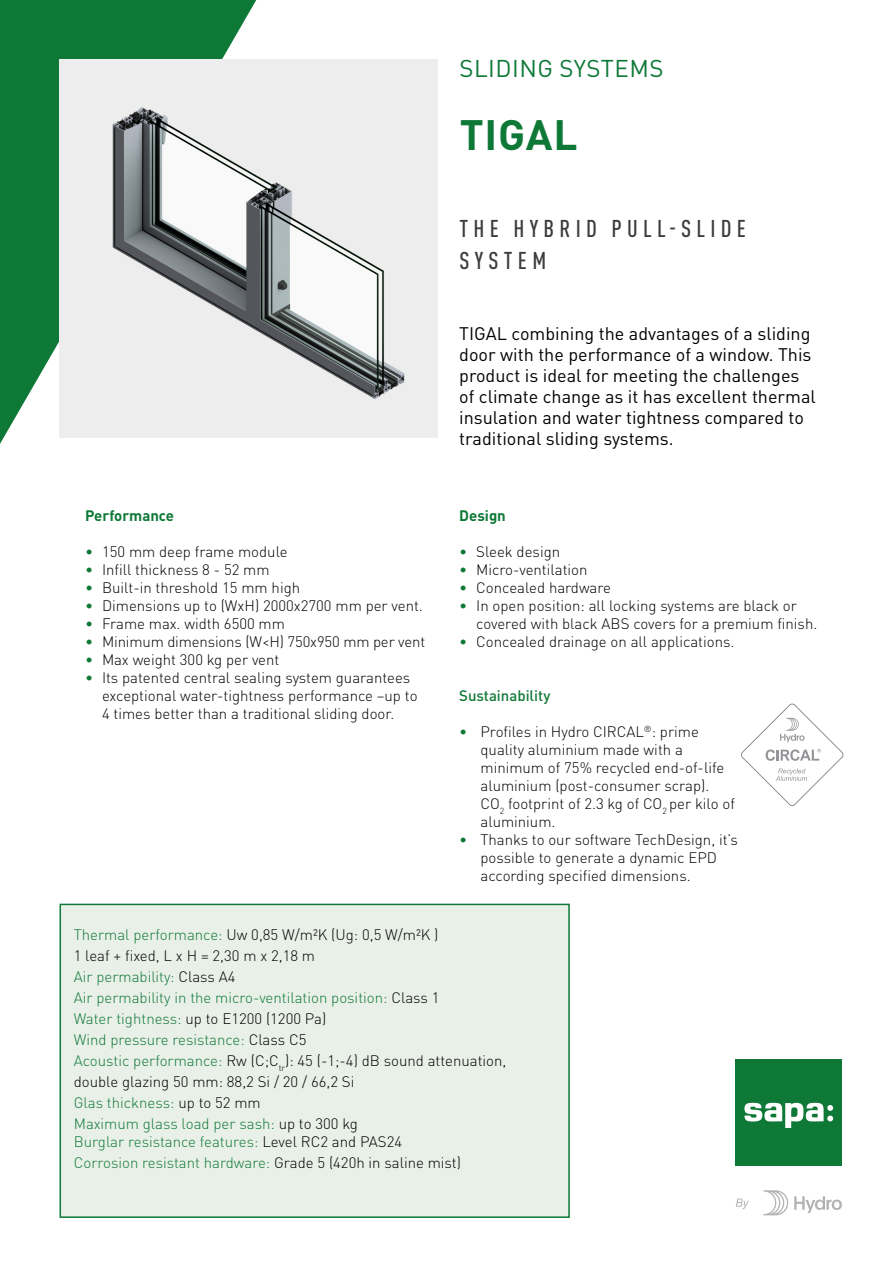
<style>
.page{position:relative;width:893px;height:1263px;background:#fff}
.page>*{position:absolute;margin:0;border:0;box-sizing:border-box;transform-origin:0 0}
.t1{font:700 42px "DIN Pro";letter-spacing:.02em;color:#0e7837}
.t2{font:500 condensed 24px/31.5px "DIN Pro";letter-spacing:.22em;color:#3c3c3b}
.t3{font:24px "DIN Pro";letter-spacing:.02em;color:#0e7837}
.t4{font:18px/21px "DIN Pro";color:#000}
.t5{font:300 15px/18px "DIN Pro";color:#000}
.t6{font:300 15px/21px "DIN Pro";color:#0e7837}
.t7{font:300 15px/21px "DIN Pro";color:#117937}
.t8{font:700 15px "DIN Pro";color:#0e7837}
.t9{font:500 15px "DIN Pro";color:#117937}
.s1{color:#0e7837}
.s2{color:#020203}
.s3{color:#000}
</style>
<div class="page">
<svg style="left:0;top:0;width:256px;height:444px;background:#2e8a52"></svg>
<div style="left:60px;top:60px;width:378px;height:378px;background:#ededed"></div>
<div style="left:736px;top:1059px;width:106px;height:106px;background:#0e7837"></div>
<svg style="left:744px;top:1103px;width:89px;height:25px"></svg>
<svg style="left:794px;top:1196px;width:48px;height:17px"></svg>
<svg style="left:763px;top:1190px;width:25px;height:25px"></svg>
<svg style="left:736px;top:1198px;width:13px;height:11px"></svg>
<svg style="left:741px;top:703px;width:103px;height:103px"></svg>
<img style="left:112px;top:107px;width:293px;height:292px">
<div style="left:60px;top:904px;width:509px;height:313px;background:#e9f0e8"></div>
<div style="left:60px;top:904px;width:510px;height:314px;border:2px solid #0e7837"></div>
<h2 class="t3" style="left:459px;top:49px;width:206px">SLIDING SYSTEMS</h2>
<h1 class="t1" style="left:460px;top:99px;width:119px">TIGAL</h1>
<h2 class="t2" style="left:459px;top:211px;width:288px">THE HYBRID PULL-SLIDE<br>SYSTEM</h2>
<p class="t8" style="left:85px;top:503px;width:91px">Performance</p>
<p class="t5" style="left:85px;top:541px;width:204px"><span class="s1">•</span> 150 mm deep frame module</p>
<p class="t5" style="left:85px;top:559px;width:186px"><span class="s1">•</span> Infill thickness 8 - 52 mm</p>
<p class="t5" style="left:85px;top:577px;width:217px"><span class="s1">•</span> Built-in threshold 15 mm high</p>
<p class="t5" style="left:85px;top:595px;width:339px"><span class="s1">•</span> Dimensions up to (WxH) 2000x2700 mm per vent.</p>
<p class="t5" style="left:85px;top:613px;width:201px"><span class="s1">•</span> Frame max. width 6500 mm</p>
<p class="t5" style="left:85px;top:631px;width:342px"><span class="s1">•</span> Minimum dimensions (W&lt;H) 750x950 mm per vent</p>
<p class="t5" style="left:85px;top:649px;width:196px"><span class="s1">•</span> Max weight 300 kg per vent</p>
<p class="t5" style="left:102px;top:667px;width:317px;text-indent:-17px"><span class="s1">•</span> Its patented central sealing system guarantees exceptional water-tightness performance –up to<br>4 times better than a traditional sliding door.</p>
<p class="t4" style="left:459px;top:321px;width:358px">TIGAL combining the advantages of a sliding door with the performance of a window. This product is ideal for meeting the challenges of climate change as it has excellent thermal insulation and water tightness compared to traditional sliding systems.</p>
<p class="t8" style="left:459px;top:503px;width:48px">Design</p>
<p class="t5" style="left:459px;top:541px;width:102px"><span class="s1">•</span> Sleek design</p>
<p class="t5" style="left:459px;top:559px;width:130px"><span class="s1">•</span> Micro-ventilation</p>
<p class="t5" style="left:459px;top:577px;width:153px"><span class="s1">•</span> Concealed hardware</p>
<p class="t5" style="left:476px;top:595px;width:343px;text-indent:-17px"><span class="s1">•</span> In open position: all locking systems are black or covered with black ABS covers for a premium finish.</p>
<p class="t5" style="left:459px;top:631px;width:277px"><span class="s1">•</span> Concealed drainage on all applications.</p>
<p class="t9" style="left:459px;top:683px;width:93px">Sustainability</p>
<p class="t5" style="left:480px;top:721px;width:256px;text-indent:-21px"><span class="s1">•</span> Profiles in Hydro CIRCAL<sup>®</sup>: prime quality aluminium made with a minimum of 75% recycled end-of-life aluminium (post-consumer scrap).<br>CO<sub>2</sub> footprint of 2.3 kg of CO<sub>2</sub> per kilo of aluminium.</p>
<p class="t5" style="left:480px;top:829px;width:259px;text-indent:-21px"><span class="s1">•</span> Thanks to our software TechDesign, it’s possible to generate a dynamic EPD according specified dimensions.</p>
<p class="t6" style="left:74px;top:922px;width:434px">Thermal performance: <span class="s2">Uw 0,85 W/m²K (Ug: 0,5 W/m²K )<br>1 leaf + fixed, L x H = 2,30 m x 2,18 m<br></span>Air permability: <span class="s3">Class A4<br></span>Air permability in the micro-ventilation position: <span class="s2">Class 1<br></span>Water tightness: <span class="s3">up to E1200 (1200 Pa)<br></span>Wind pressure resistance: <span class="s3">Class C5<br></span>Acoustic performance: <span class="s3">Rw (C;C</span><sub>tr</sub><span class="s3">): 45 (-1;-4) dB sound attenuation, double glazing 50 mm: 88,2 Si / 20 / 66,2 Si<br></span>Glas thickness: <span class="s3">up to 52 mm<br></span>Maximum glass load per sash: <span class="s3">up to 300 kg</span></p>
<p class="t7" style="left:74px;top:1129px;width:389px">Burglar resistance features: <span class="s3">Level RC2 and PAS24<br></span>Corrosion resistant hardware: <span class="s3">Grade 5 (420h in saline mist)</span></p>
</div>
